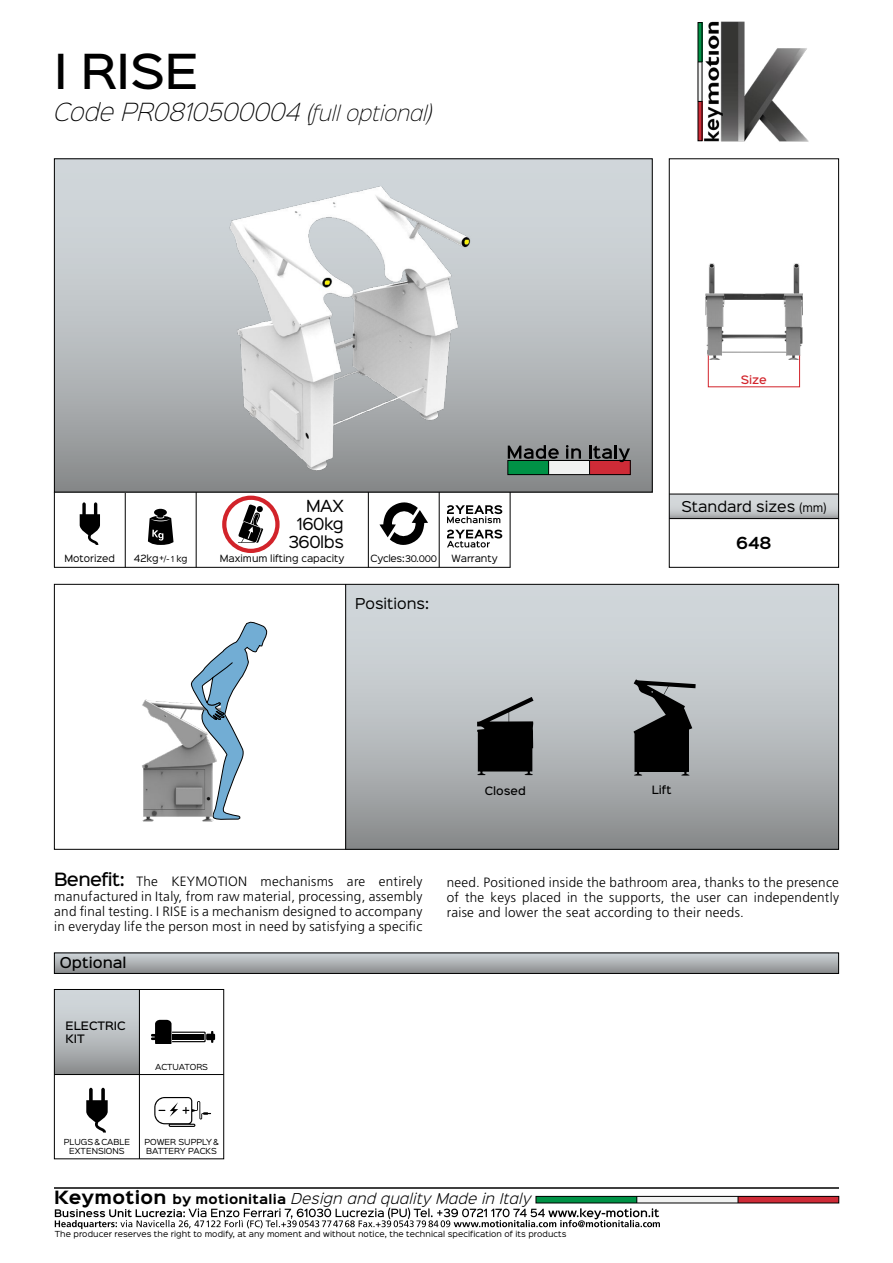
<style>
.page{position:relative;width:893px;height:1263px;background:#fff}
.page>*{position:absolute;margin:0;border:0;box-sizing:border-box;transform-origin:0 0}
.t1{font:500 43.5px "Sinkin Sans 500";color:#000}
.t2{font:italic 22.5px "Sinkin Sans 200 X Light";color:#000}
.t3{font:15px/18px "Sinkin Sans 400";letter-spacing:-.03em;color:#000;text-align:right}
.t4{font:600 15px "Sinkin Sans 600";color:#000}
.t5{font:300 13.5px/15px "Frutiger LT Std";letter-spacing:.02em;color:#000;text-align:justify}
.t6{font:italic 300 13.5px "Sinkin Sans 300";letter-spacing:.02em;color:#000}
.t7{font:13.5px "Sinkin Sans 400";color:#000}
.t8{font:500 13.5px "Sinkin Sans 500";color:#000}
.t9{font:500 10.5px/12.6px "Sinkin Sans 500";color:#000}
.t10{font:500 10.5px "Sinkin Sans 500";color:#d2232a}
.t11{font:500 10.35px "Sinkin Sans 500";color:#000}
.t12{font:9px "Sinkin Sans 400";color:#000}
.t13{font:7.5px/9px "Sinkin Sans 400";letter-spacing:.01em;color:#000;text-align:center}
.s1{font-size:19.5px}
.s2{font-size:10.5px}
.s3{font-size:7.5px}
.s4{font-size:8.25px}
.s5{font-family:"Sinkin Sans 500";font-weight:500;font-size:16.5px}
.s6{font-family:"Sinkin Sans 700";font-weight:700;font-style:normal;font-size:16.5px}
.s7{font-family:"Sinkin Sans 700";font-weight:700;font-style:normal;font-size:12px}
</style>
<div class="page">
<div style="left:637px;top:1196px;width:102px;height:7px;background:#f1f2f1"></div>
<div style="left:738px;top:1196px;width:101px;height:7px;background:#ce2b37"></div>
<div style="left:536px;top:1196px;width:303px;height:7px;border:1px solid #000"></div>
<hr style="left:54px;top:1187px;width:785px;height:2px;background:#000">
<svg style="left:55px;top:1196px;width:605px;height:33px"></svg>
<div style="left:346px;top:584px;width:493px;height:265px;background:linear-gradient(to bottom,#dce3e7,#929496)"></div>
<div style="left:54px;top:584px;width:785px;height:266px;border:1px solid #000"></div>
<hr style="left:125px;top:492px;width:1px;height:75px;background:#000">
<div style="left:54px;top:159px;width:598px;height:333px;background:linear-gradient(to bottom,#dde3e8,#929495)"></div>
<svg style="left:80px;top:502px;width:20px;height:43px"></svg>
<svg style="left:148px;top:509px;width:26px;height:36px"></svg>
<hr style="left:196px;top:492px;width:1px;height:75px;background:#000">
<svg style="left:379px;top:502px;width:49px;height:43px"></svg>
<hr style="left:439px;top:492px;width:1px;height:75px;background:#000">
<hr style="left:510px;top:492px;width:1px;height:75px;background:#000">
<hr style="left:368px;top:492px;width:1px;height:75px;background:#000">
<hr style="left:54px;top:567px;width:456px;height:1px;background:#000">
<hr style="left:54px;top:492px;width:1px;height:75px;background:#000">
<hr style="left:345px;top:584px;width:1px;height:265px;background:#000">
<img style="left:704px;top:21px;width:105px;height:121px">
<div style="left:549px;top:461px;width:41px;height:13px;background:#f1f2f1"></div>
<div style="left:508px;top:460px;width:122px;height:15px;border:1px solid #000"></div>
<svg style="left:508px;top:445px;width:51px;height:29px"></svg>
<svg style="left:566px;top:445px;width:15px;height:14px"></svg>
<svg style="left:589px;top:445px;width:41px;height:29px"></svg>
<svg style="left:222px;top:495px;width:58px;height:58px"></svg>
<svg style="left:671px;top:495px;width:166px;height:23px;background:#c7cbcd"></svg>
<hr style="left:669px;top:518px;width:169px;height:1px;background:#000">
<hr style="left:669px;top:494px;width:169px;height:1px;background:#000">
<div style="left:669px;top:158px;width:170px;height:410px;border:1px solid #000"></div>
<svg style="left:447px;top:505px;width:55px;height:18px"></svg>
<svg style="left:447px;top:530px;width:55px;height:17px"></svg>
<img style="left:142px;top:699px;width:72px;height:122px">
<svg style="left:190px;top:622px;width:77px;height:198px"></svg>
<svg style="left:634px;top:679px;width:62px;height:97px;background:#47494a"></svg>
<svg style="left:477px;top:697px;width:56px;height:78px;background:#3b3d3d"></svg>
<div style="left:708px;top:354px;width:92px;height:33px;border:1px solid #d2232a"></div>
<img style="left:705px;top:264px;width:98px;height:96px">
<div style="left:54px;top:953px;width:785px;height:20px;background:linear-gradient(to bottom,#cfd5d9,#8f9192)"></div>
<div style="left:54px;top:952px;width:785px;height:22px;border:1px solid #000"></div>
<div style="left:54px;top:989px;width:85px;height:85px;background:linear-gradient(to bottom,#dce3e7,#949798)"></div>
<svg style="left:86px;top:1088px;width:22px;height:44px"></svg>
<svg style="left:151px;top:1020px;width:64px;height:24px"></svg>
<svg style="left:154px;top:1097px;width:57px;height:30px"></svg>
<div style="left:54px;top:989px;width:170px;height:170px;border:1px solid #000"></div>
<hr style="left:139px;top:989px;width:1px;height:170px;background:#000">
<hr style="left:54px;top:1074px;width:170px;height:1px;background:#000">
<img style="left:223px;top:173px;width:261px;height:304px">
<h1 class="t1" style="left:54px;top:34px;width:146px">I RISE</h1>
<h2 class="t2" style="left:54px;top:94px;width:379px">Code PR0810500004 <span class="s1">(full optional)</span></h2>
<p class="t10" style="left:741px;top:371px;width:28px">Size</p>
<p class="t3" style="left:288px;top:496px;width:57px">MAX<br>160kg<br>360lbs</p>
<p class="t7" style="left:681px;top:495px;width:146px">Standard sizes <span class="s2">(mm)</span></p>
<p class="t4" style="left:736px;top:530px;width:37px">648</p>
<p class="t12" style="left:64px;top:551px;width:52px">Motorized</p>
<p class="t12" style="left:134px;top:551px;width:55px">42kg<sup>+</sup><span class="s3">/- 1</span> <span class="s4">kg</span></p>
<p class="t12" style="left:220px;top:551px;width:126px">Maximum lifting capacity</p>
<p class="t12" style="left:371px;top:551px;width:68px">Cycles:<span class="s4">30.000</span></p>
<p class="t12" style="left:452px;top:551px;width:48px">Warranty</p>
<p class="t7" style="left:355px;top:592px;width:76px">Positions:</p>
<p class="t11" style="left:485px;top:782px;width:43px">Closed</p>
<p class="t11" style="left:652px;top:781px;width:21px">Lift</p>
<p class="t5" style="left:54px;top:874px;width:370px"><span class="s5">Benefit:</span> The KEYMOTION mechanisms are entirely manufactured in Italy, from raw material, processing, assembly and final testing. I RISE is a mechanism designed to accompany in everyday life the person most in need by satisfying a specific</p>
<p class="t5" style="left:447px;top:875px;width:394px">need. Positioned inside the bathroom area, thanks to the presence of the keys placed in the supports, the user can independently raise and lower the seat according to their needs.</p>
<p class="t8" style="left:60px;top:951px;width:68px">Optional</p>
<p class="t9" style="left:66px;top:1018px;width:62px">ELECTRIC<br>KIT</p>
<p class="t13" style="left:155px;top:1062px;width:54px">ACTUATORS</p>
<p class="t13" style="left:64px;top:1137px;width:68px">PLUGS &amp; CABLE<br>EXTENSIONS</p>
<p class="t13" style="left:144px;top:1137px;width:76px;text-align:left">POWER SUPPLY&amp;<br>BATTERY PACKS</p>
<p class="t6" style="left:54px;top:1188px;width:479px"><span class="s6">Keymotion</span> <span class="s7">by motionitalia</span> Design and quality Made in Italy</p>
<p class="t13" style="left:55px;top:1228px;width:513px">The producer reserves the right to modify, at any moment and without notice, the technical specification of its products</p>
</div>
